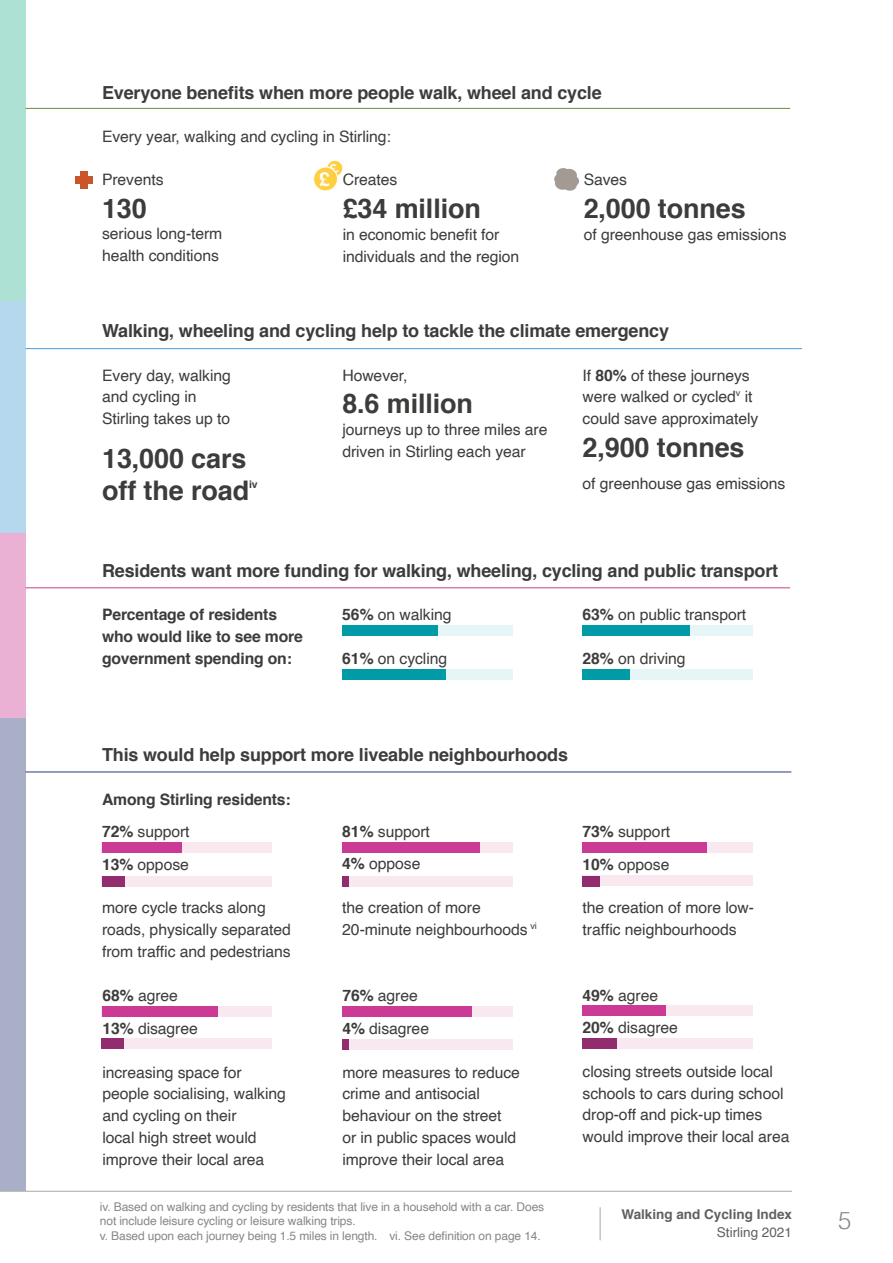
<style>
.page{position:relative;width:893px;height:1263px;background:#fff}
.page>*{position:absolute;margin:0;border:0;box-sizing:border-box;transform-origin:0 0}
.Stat__p{font:700 27px/32.5px "Helvetica";letter-spacing:-.005em;color:#3c3c3b}
.t1{font:300 24px "Helvetica";color:#878787}
.t2{font:700 19.35px "Helvetica";color:#fff}
.Section_heading__h3{font:700 18px "Helvetica";letter-spacing:-.01em;color:#3c3c3b}
.Stat__p-2{font:15.75px/21.8px "Helvetica";letter-spacing:-.005em;color:#3c3c3b}
.Stat_Graph_title__h4{font:700 15.75px/21.8px "Helvetica";letter-spacing:-.01em;color:#3c3c3b}
.t3{font:700 13.5px "Helvetica";color:#60605f}
.t4{font:13.5px "Helvetica";color:#60605f}
.Footnote{font:12px/14.5px "Helvetica";letter-spacing:-.01em;color:#878787}
.Stat__p-3{font:700 10.5px "Helvetica";color:#3c3c3b}
.s1{font-weight:700}
</style>
<div class="page">
<div style="left:0;top:300px;width:26px;height:233px;background:#b5d8ef"></div>
<div style="left:0;top:0;width:26px;height:300px;background:#ade1d3"></div>
<div style="left:0;top:533px;width:26px;height:207px;background:#eab1d5"></div>
<div style="left:0;top:718px;width:26px;height:473px;background:#a8afc7"></div>
<hr style="left:0;top:1191px;width:792px;height:1px;background:#b3b2b2">
<hr style="left:600px;top:1207px;width:1px;height:33px;background:#b3b2b2">
<hr style="left:26px;top:587px;width:764px;height:1px;background:#cb3b95">
<hr style="left:26px;top:771px;width:765px;height:1px;background:#253773">
<hr style="left:26px;top:348px;width:776px;height:1px;background:#459dd7">
<hr style="left:26px;top:108px;width:764px;height:1px;background:#668f3d">
<div style="left:314px;top:167px;width:23px;height:24px;background:#ffcf41;border-radius:50%"></div>
<div style="left:313px;top:166px;width:25px;height:25px;border:1px solid #fff;border-radius:50%"></div>
<svg style="left:554px;top:168px;width:25px;height:23px"></svg>
<div style="left:81px;top:171px;width:7px;height:17px;background:#cb5528"></div>
<div style="left:76px;top:176px;width:17px;height:7px;background:#cb5528"></div>
<div style="left:342px;top:669px;width:170px;height:10px;background:#e6f5f6"></div>
<div style="left:342px;top:669px;width:104px;height:10px;background:#009ba7"></div>
<div style="left:342px;top:625px;width:170px;height:11px;background:#e6f5f6"></div>
<div style="left:342px;top:625px;width:96px;height:11px;background:#009ba7"></div>
<div style="left:583px;top:669px;width:170px;height:10px;background:#e6f5f6"></div>
<div style="left:583px;top:625px;width:170px;height:11px;background:#e6f5f6"></div>
<div style="left:583px;top:669px;width:47px;height:10px;background:#009ba7"></div>
<div style="left:583px;top:625px;width:107px;height:11px;background:#009ba7"></div>
<div style="left:102px;top:842px;width:170px;height:11px;background:#fae8f1"></div>
<div style="left:102px;top:875px;width:170px;height:11px;background:#fae8f1"></div>
<div style="left:342px;top:842px;width:170px;height:11px;background:#fae8f1"></div>
<div style="left:342px;top:876px;width:170px;height:11px;background:#fae8f1"></div>
<div style="left:582px;top:875px;width:170px;height:11px;background:#fae8f1"></div>
<div style="left:582px;top:842px;width:170px;height:11px;background:#fae8f1"></div>
<div style="left:102px;top:1006px;width:170px;height:11px;background:#fae8f1"></div>
<div style="left:102px;top:1038px;width:170px;height:11px;background:#fae8f1"></div>
<div style="left:342px;top:1006px;width:170px;height:11px;background:#fae8f1"></div>
<div style="left:342px;top:1039px;width:170px;height:11px;background:#fae8f1"></div>
<div style="left:582px;top:1005px;width:170px;height:11px;background:#fae8f1"></div>
<div style="left:582px;top:1038px;width:170px;height:11px;background:#fae8f1"></div>
<div style="left:102px;top:842px;width:80px;height:11px;background:#cb3b95"></div>
<div style="left:342px;top:842px;width:138px;height:11px;background:#cb3b95"></div>
<div style="left:582px;top:842px;width:124px;height:11px;background:#cb3b95"></div>
<div style="left:102px;top:1006px;width:115px;height:11px;background:#cb3b95"></div>
<div style="left:342px;top:1006px;width:129px;height:11px;background:#cb3b95"></div>
<div style="left:582px;top:1005px;width:84px;height:11px;background:#cb3b95"></div>
<div style="left:102px;top:876px;width:22px;height:11px;background:#922c6f"></div>
<div style="left:342px;top:876px;width:7px;height:11px;background:#922c6f"></div>
<div style="left:582px;top:875px;width:17px;height:11px;background:#922c6f"></div>
<div style="left:102px;top:1038px;width:22px;height:11px;background:#922c6f"></div>
<div style="left:342px;top:1039px;width:7px;height:11px;background:#922c6f"></div>
<div style="left:582px;top:1038px;width:34px;height:11px;background:#922c6f"></div>
<svg style="left:326px;top:160px;width:17px;height:17px"></svg>
<h3 class="Section_heading__h3" style="left:102px;top:78px;width:501px">Everyone benefits when more people walk, wheel and cycle</h3>
<p class="Stat__p-2" style="left:102px;top:127px;width:290px">Every year, walking and cycling in Stirling:</p>
<p class="Stat__p-2" style="left:102px;top:169px;width:63px">Prevents</p>
<p class="Stat__p" style="left:102px;top:192px;width:46px">130</p>
<p class="Stat__p-2" style="left:102px;top:223px;width:122px">serious long-term health conditions</p>
<p class="t2" style="left:319px;top:163px;width:12px">£</p>
<p class="Stat__p-2" style="left:343px;top:169px;width:56px">Creates</p>
<p class="Stat__p" style="left:343px;top:193px;width:140px">£34 million</p>
<p class="Stat__p-2" style="left:343px;top:224px;width:178px">in economic benefit for individuals and the region</p>
<p class="Stat__p-2" style="left:584px;top:169px;width:45px">Saves</p>
<p class="Stat__p" style="left:584px;top:193px;width:164px">2,000 tonnes</p>
<p class="Stat__p-2" style="left:584px;top:224px;width:204px">of greenhouse gas emissions</p>
<h3 class="Section_heading__h3" style="left:102px;top:316px;width:568px">Walking, wheeling and cycling help to tackle the climate emergency</h3>
<p class="Stat__p-2" style="left:102px;top:365px;width:130px">Every day, walking and cycling in<br>Stirling takes up to</p>
<p class="Stat__p" style="left:102px;top:442px;width:149px">13,000 cars off the road</p>
<p class="Stat__p-2" style="left:583px;top:365px;width:177px">If <span class="s1">80%</span> of these journeys were walked or cycled<sup>v</sup> it could save approximately</p>
<p class="Stat__p" style="left:583px;top:431px;width:164px">2,900 tonnes</p>
<p class="Stat__p-2" style="left:583px;top:473px;width:204px">of greenhouse gas emissions</p>
<p class="Stat__p-2" style="left:342px;top:365px;width:67px">However,</p>
<p class="Stat__p" style="left:342px;top:388px;width:132px">8.6 million</p>
<p class="Stat__p-2" style="left:342px;top:419px;width:207px">journeys up to three miles are driven in Stirling each year</p>
<p class="Stat__p-3" style="left:249px;top:476px;width:10px">iv</p>
<h3 class="Section_heading__h3" style="left:102px;top:556px;width:678px">Residents want more funding for walking, wheeling, cycling and public transport</h3>
<h4 class="Stat_Graph_title__h4" style="left:102px;top:604px;width:202px">Percentage of residents who would like to see more government spending on:</h4>
<p class="Stat__p-2" style="left:342px;top:604px;width:111px"><span class="s1">56%</span> on walking</p>
<p class="Stat__p-2" style="left:583px;top:604px;width:165px"><span class="s1">63%</span> on public transport</p>
<p class="Stat__p-2" style="left:583px;top:647px;width:105px"><span class="s1">28%</span> on driving</p>
<p class="Stat__p-2" style="left:342px;top:647px;width:106px"><span class="s1">61%</span> on cycling</p>
<h3 class="Section_heading__h3" style="left:102px;top:740px;width:467px">This would help support more liveable neighbourhoods</h3>
<h4 class="Stat_Graph_title__h4" style="left:102px;top:788px;width:190px">Among Stirling residents:</h4>
<p class="Stat__p-2" style="left:102px;top:821px;width:89px"><span class="s1">72%</span> support</p>
<p class="Stat__p-2" style="left:102px;top:854px;width:88px"><span class="s1">13%</span> oppose</p>
<p class="Stat__p-2" style="left:102px;top:897px;width:190px">more cycle tracks along roads, physically separated from traffic and pedestrians</p>
<p class="Stat__p-2" style="left:102px;top:985px;width:77px"><span class="s1">68%</span> agree</p>
<p class="Stat__p-2" style="left:102px;top:1018px;width:97px"><span class="s1">13%</span> disagree</p>
<p class="Stat__p-2" style="left:102px;top:1061px;width:185px">increasing space for people socialising, walking and cycling on their<br>local high street would improve their local area</p>
<p class="Stat__p-2" style="left:342px;top:821px;width:89px"><span class="s1">81%</span> support</p>
<p class="Stat__p-2" style="left:342px;top:853px;width:80px"><span class="s1">4%</span> oppose</p>
<p class="Stat__p-2" style="left:342px;top:897px;width:196px">the creation of more<br>20-minute neighbourhoods <sup>vi</sup></p>
<p class="Stat__p-2" style="left:342px;top:985px;width:77px"><span class="s1">76%</span> agree</p>
<p class="Stat__p-2" style="left:342px;top:1018px;width:88px"><span class="s1">4%</span> disagree</p>
<p class="Stat__p-2" style="left:342px;top:1061px;width:179px">more measures to reduce crime and antisocial behaviour on the street<br>or in public spaces would improve their local area</p>
<p class="Footnote" style="left:100px;top:1200px;width:446px">iv. Based on walking and cycling by residents that live in a household with a car. Does not include leisure cycling or leisure walking trips.</p>
<p class="Footnote" style="left:100px;top:1229px;width:279px">v. Based upon each journey being 1.5 miles in length.</p>
<p class="Footnote" style="left:389px;top:1229px;width:153px">vi. See definition on page 14.</p>
<p class="Stat__p-2" style="left:583px;top:821px;width:89px"><span class="s1">73%</span> support</p>
<p class="Stat__p-2" style="left:583px;top:854px;width:88px"><span class="s1">10%</span> oppose</p>
<p class="Stat__p-2" style="left:583px;top:897px;width:173px">the creation of more low&shy;traffic neighbourhoods</p>
<p class="Stat__p-2" style="left:583px;top:985px;width:77px"><span class="s1">49%</span> agree</p>
<p class="Stat__p-2" style="left:583px;top:1017px;width:97px"><span class="s1">20%</span> disagree</p>
<p class="Stat__p-2" style="left:583px;top:1061px;width:208px">closing streets outside local schools to cars during school drop-off and pick-up times would improve their local area</p>
<p class="t3" style="left:621px;top:1203px;width:172px">Walking and Cycling Index</p>
<p class="t4" style="left:717px;top:1221px;width:77px">Stirling 2021</p>
<h2 class="t1" style="left:838px;top:1200px;width:15px">5</h2>
</div>
